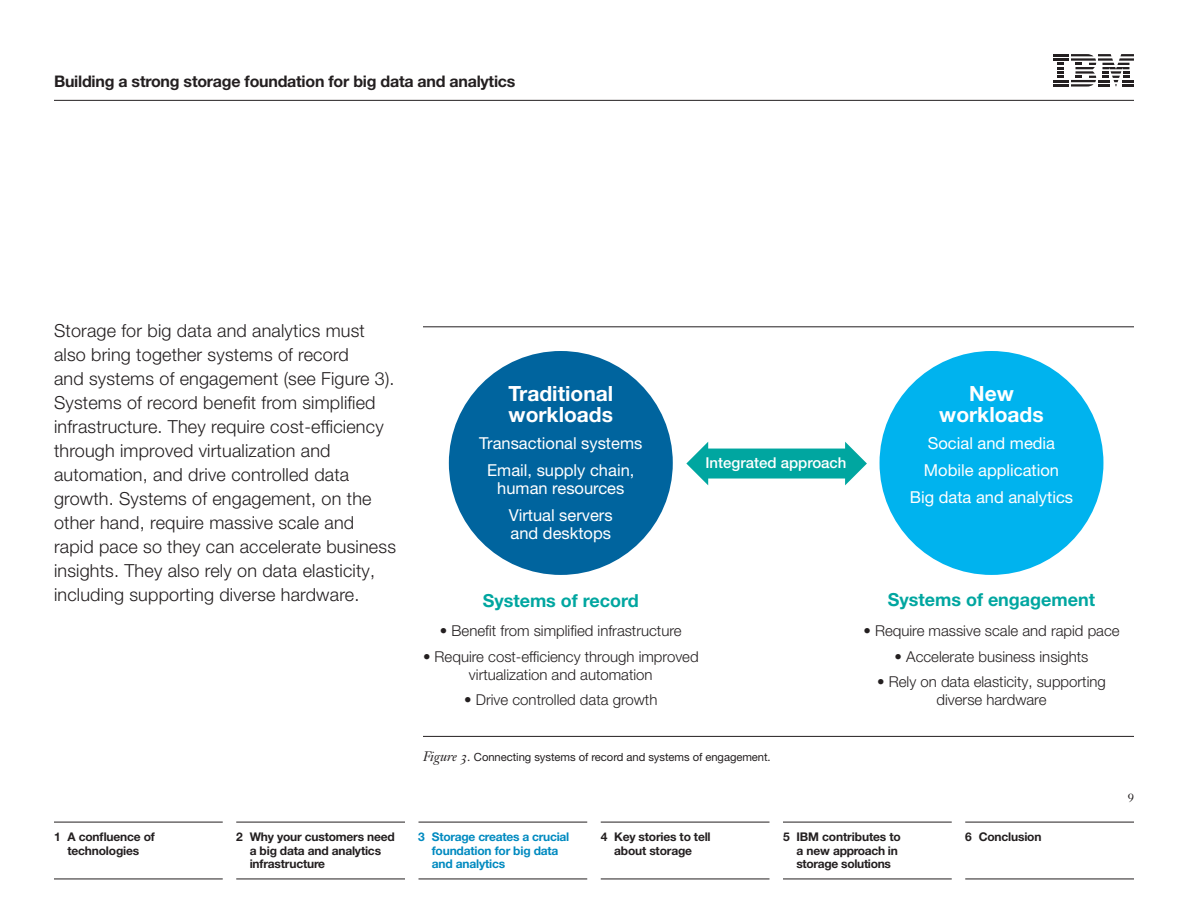
<style>
.page{position:relative;width:1188px;height:918px;background:#fff}
.page>*{position:absolute;margin:0;border:0;box-sizing:border-box;transform-origin:0 0}
.t1{font:700 21px/21px "Helvetica Neue LT Pro";color:#fff;text-align:center}
._2A_Body{font:300 18px/24px "Helvetica Neue LT Pro";letter-spacing:.01em;color:#231f20}
.t2{font:700 18px "Helvetica Neue LT Pro";color:#00a6a0}
.t3{font:16.5px/27px "Helvetica Neue LT Pro";color:#fff;text-align:center}
.t4{font:700 16.05px "Helvetica Neue LT Pro";letter-spacing:-.015em;color:#231f20}
.t5{font:300 15px/18px "Helvetica Neue LT Pro";color:#231f20;text-align:center}
.t6{font:500 15px "Helvetica Neue LT Pro";color:#fff}
.t7{font:700 12px/13.5px "Helvetica Neue LT Pro";letter-spacing:-.015em;color:#231f20;text-align:center}
._6A_5_ways_copy{font:700 12px/13.5px "Helvetica Neue LT Pro";letter-spacing:-.015em;color:#008ac0}
.t8{font:12px "Janson Text LT Std";color:#231f20}
._2E_figure_caption{font:11.25px "Helvetica Neue LT Pro";letter-spacing:-.005em;color:#231f20}
.s1{font-family:"Janson Text LT Std";font-style:italic;font-size:13.5px}
</style>
<div class="page">
<svg style="left:1053px;top:54px;width:81px;height:33px"></svg>
<hr style="left:54px;top:100px;width:1080px;height:1px;background:#231f20">
<hr style="left:54px;top:822px;width:169px;height:1px;background:#231f20">
<hr style="left:54px;top:879px;width:169px;height:1px;background:#231f20">
<hr style="left:236px;top:822px;width:169px;height:1px;background:#231f20">
<hr style="left:236px;top:879px;width:169px;height:1px;background:#231f20">
<hr style="left:418px;top:822px;width:169px;height:1px;background:#231f20">
<hr style="left:418px;top:879px;width:169px;height:1px;background:#231f20">
<hr style="left:601px;top:822px;width:169px;height:1px;background:#231f20">
<hr style="left:601px;top:879px;width:169px;height:1px;background:#231f20">
<hr style="left:783px;top:822px;width:169px;height:1px;background:#231f20">
<hr style="left:783px;top:879px;width:169px;height:1px;background:#231f20">
<hr style="left:965px;top:822px;width:169px;height:1px;background:#231f20">
<hr style="left:965px;top:879px;width:169px;height:1px;background:#231f20">
<hr style="left:423px;top:326px;width:711px;height:1px;background:#231f20">
<hr style="left:423px;top:736px;width:711px;height:1px;background:#231f20">
<div style="left:705px;top:449px;width:143px;height:30px;background:#00a6a0"></div>
<svg style="left:686px;top:442px;width:22px;height:43px"></svg>
<svg style="left:845px;top:442px;width:22px;height:43px"></svg>
<div style="left:449px;top:351px;width:224px;height:224px;background:#00649e;border-radius:50%"></div>
<div style="left:880px;top:351px;width:223px;height:224px;background:#00b3ee;border-radius:50%"></div>
<p class="t4" style="left:54px;top:71px;width:463px">Building a strong storage foundation for big data and analytics</p>
<p class="_2A_Body" style="left:54px;top:318px;width:344px">Storage for big data and analytics must also bring together systems of record<br>and systems of engagement (see Figure 3).<br>Systems of record benefit from simplified infrastructure. They require cost-efficiency through improved virtualization and automation, and drive controlled data growth. Systems of engagement, on the other hand, require massive scale and rapid pace so they can accelerate business insights. They also rely on data elasticity, including supporting diverse hardware.</p>
<p class="t1" style="left:508px;top:382px;width:106px;text-align:left">Traditional workloads</p>
<p class="t3" style="left:479px;top:429px;width:165px">Transactional systems<br>Email, supply chain,</p>
<p class="t3" style="left:497px;top:474px;width:129px">human resources<br>Virtual servers</p>
<p class="t3" style="left:511px;top:519px;width:102px">and desktops</p>
<p class="t6" style="left:705px;top:453px;width:143px">Integrated approach</p>
<p class="t1" style="left:939px;top:383px;width:106px">New workloads</p>
<p class="t3" style="left:910px;top:429px;width:165px">Social and media<br>Mobile application<br>Big data and analytics</p>
<p class="t2" style="left:483px;top:589px;width:158px">Systems of record</p>
<p class="t5" style="left:440px;top:622px;width:243px">• Benefit from simplified infrastructure</p>
<p class="t5" style="left:423px;top:647px;width:277px">• Require cost-efficiency through improved virtualization and automation</p>
<p class="t5" style="left:464px;top:691px;width:195px">• Drive controlled data growth</p>
<p class="t2" style="left:888px;top:589px;width:209px">Systems of engagement</p>
<p class="t5" style="left:863px;top:622px;width:258px">• Require massive scale and rapid pace</p>
<p class="t5" style="left:895px;top:647px;width:195px">• Accelerate business insights</p>
<p class="t5" style="left:877px;top:673px;width:230px">• Rely on data elasticity, supporting diverse hardware</p>
<p class="_2E_figure_caption" style="left:423px;top:750px;width:349px"><span class="s1">Figure 3.</span> Connecting systems of record and systems of engagement.</p>
<p class="t7" style="left:54px;top:830px;width:102px">1 A confluence of technologies</p>
<p class="t7" style="left:250px;top:830px;width:147px;text-align:left;text-indent:-14px">2 Why your customers need a big data and analytics infrastructure</p>
<p class="t7" style="left:601px;top:830px;width:112px">4 Key stories to tell about storage</p>
<p class="t7" style="left:796px;top:830px;width:106px;text-align:left;text-indent:-14px">5 IBM contributes to a new approach in storage solutions</p>
<p class="t7" style="left:965px;top:830px;width:78px">6 Conclusion</p>
<p class="_6A_5_ways_copy" style="left:432px;top:830px;width:139px;text-indent:-13px">3 Storage creates a crucial foundation for big data and analytics</p>
<p class="t8" style="left:1128px;top:790px;width:8px">9</p>
</div>
